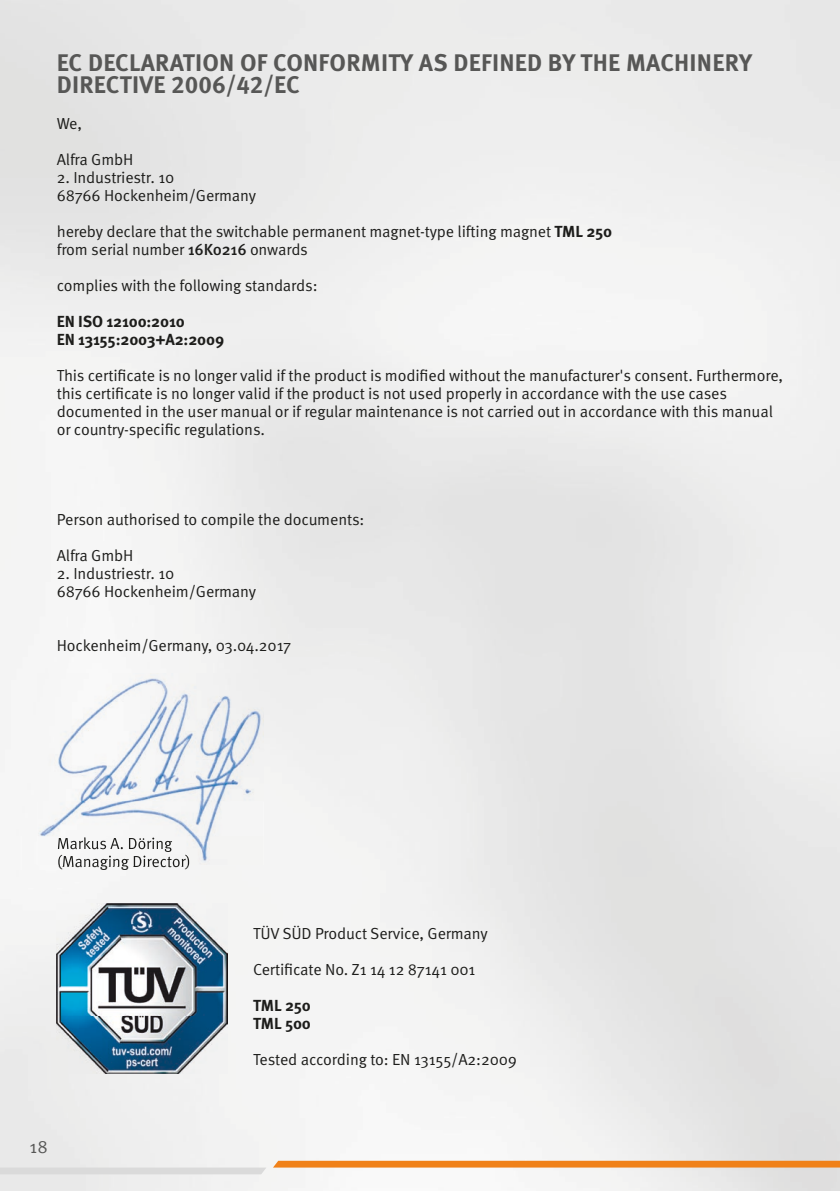
<style>
.page{position:relative;width:840px;height:1191px;background:#fff}
.page>*{position:absolute;margin:0;border:0;box-sizing:border-box;transform-origin:0 0}
.t1{font:700 24px/22px "Meta OT";letter-spacing:.01em;color:#575756}
.t2{font:18px "Meta OT";color:#575756}
.t3{font:16px/18px "Meta OT";letter-spacing:-.01em;color:#1d1d1b}
.t4{font:700 16px/18px "Meta OT";letter-spacing:-.01em;color:#1d1d1b}
.s1{font-weight:700}
.s2{font-weight:500}
</style>
<div class="page">
<img style="left:0;top:0;width:839px;height:1191px">
<svg style="left:273px;top:1160px;width:566px;height:7px;background:#f08d31"></svg>
<svg style="left:0;top:1167px;width:266px;height:7px;background:#dbdbdb"></svg>
<img style="left:38px;top:674px;width:225px;height:191px">
<img style="left:58px;top:837px;width:114px;height:15px">
<img style="left:58px;top:854px;width:131px;height:11px">
<img style="left:57px;top:903px;width:170px;height:170px">
<h1 class="t1" style="left:57px;top:52px;width:696px">EC DECLARATION OF CONFORMITY AS DEFINED BY THE MACHINERY<br>DIRECTIVE 2006/42/EC</h1>
<p class="t3" style="left:57px;top:115px;width:27px">We,</p>
<p class="t3" style="left:57px;top:151px;width:78px">Alfra GmbH</p>
<p class="t3" style="left:57px;top:169px;width:201px">2. Industriestr. 10<br>68766 Hockenheim/Germany</p>
<p class="t3" style="left:57px;top:223px;width:556px">hereby declare that the switchable permanent magnet-type lifting magnet <span class="s1">TML 250 </span>from serial number <span class="s2">16K0216</span> onwards</p>
<p class="t3" style="left:57px;top:277px;width:262px">complies with the following standards:</p>
<p class="t4" style="left:57px;top:313px;width:169px">EN ISO 12100:2010<br>EN 13155:2003+A2:2009</p>
<p class="t3" style="left:57px;top:367px;width:727px">This certificate is no longer valid if the product is modified without the manufacturer's consent. Furthermore, this certificate is no longer valid if the product is not used properly in accordance with the use cases documented in the user manual or if regular maintenance is not carried out in accordance with this manual or country-specific regulations.</p>
<p class="t3" style="left:57px;top:511px;width:309px">Person authorised to compile the documents:</p>
<p class="t3" style="left:57px;top:547px;width:78px">Alfra GmbH</p>
<p class="t3" style="left:57px;top:565px;width:201px">2. Industriestr. 10<br>68766 Hockenheim/Germany</p>
<p class="t3" style="left:57px;top:637px;width:236px">Hockenheim/Germany, 03.04.2017</p>
<p class="t3" style="left:57px;top:853px;width:135px">(Managing Director)</p>
<p class="t2" style="left:29px;top:1136px;width:20px">18</p>
<p class="t3" style="left:253px;top:925px;width:236px">TÜV SÜD Product Service, Germany</p>
<p class="t3" style="left:253px;top:961px;width:224px">Certificate No. Z1 14 12 87141 001</p>
<p class="t4" style="left:253px;top:997px;width:59px">TML 250<br>TML 500</p>
<p class="t3" style="left:253px;top:1051px;width:265px">Tested according to: EN 13155/A2:2009</p>
</div>
